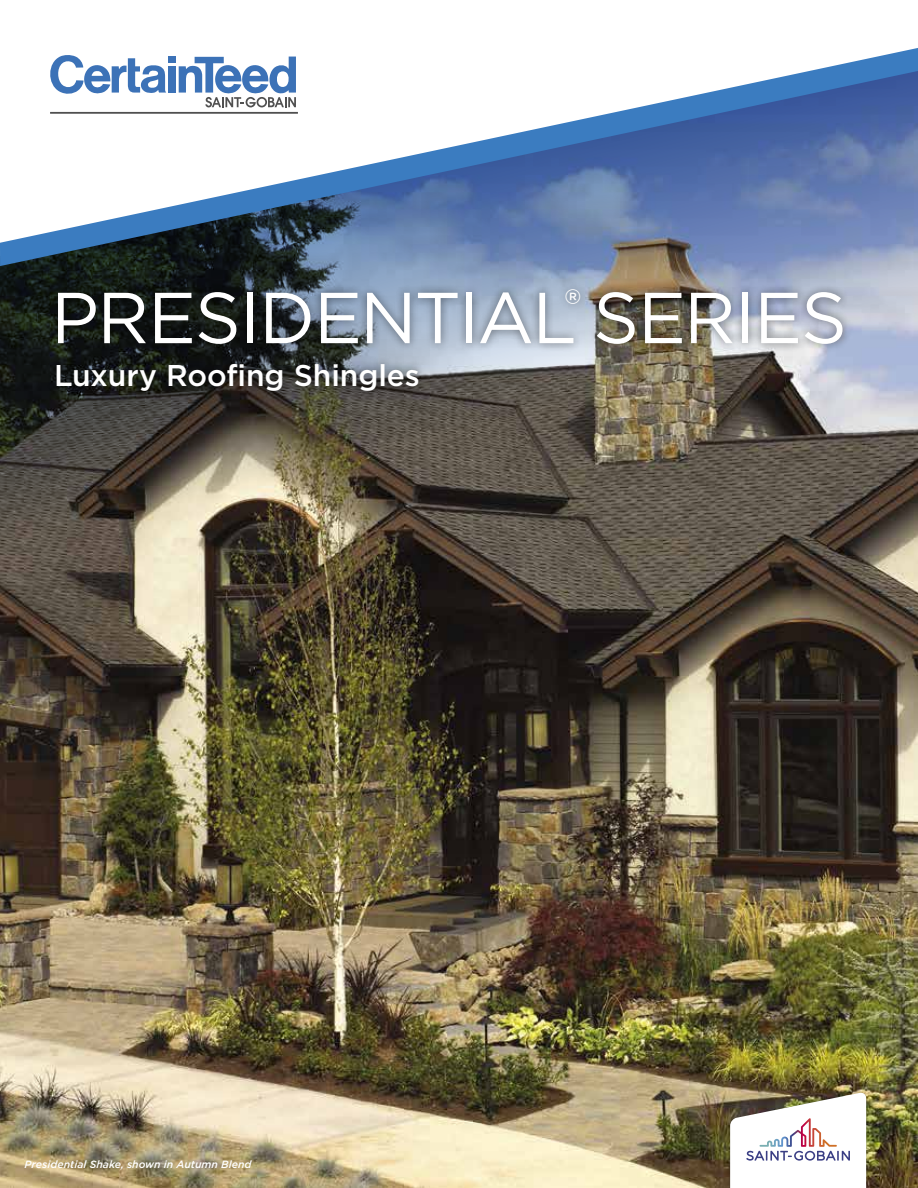
<style>
.page{position:relative;width:918px;height:1188px;background:#fff}
.page>*{position:absolute;margin:0;border:0;box-sizing:border-box;transform-origin:0 0}
.t1{font:72px "Gotham";letter-spacing:-.02em;color:#fff}
.t2{font:500 30px "Gotham";letter-spacing:-.005em;color:#fff}
.t3{font:italic 500 10.5px "Gotham";color:#fff}
</style>
<div class="page">
<img style="left:0;top:855px;width:918px;height:333px">
<img style="left:0;top:266px;width:918px;height:589px">
<div style="left:727px;top:1090px;width:142px;height:98px;background:#000;opacity:.3"></div>
<svg style="left:730px;top:1092px;width:136px;height:96px"></svg>
<svg style="left:0;top:48px;width:918px;height:218px"></svg>
<div style="left:48px;top:280px;width:804px;height:73px;background:#000;opacity:.5"></div>
<div style="left:47px;top:355px;width:380px;height:45px;background:#000;opacity:.75"></div>
<h1 class="t1" style="left:51px;top:272px;width:798px">PRESIDENTIAL<sup>®</sup> SERIES</h1>
<h2 class="t2" style="left:54px;top:356px;width:367px">Luxury Roofing Shingles</h2>
<p class="t3" style="left:24px;top:1157px;width:229px">Presidential Shake, shown in Autumn Blend</p>
</div>
